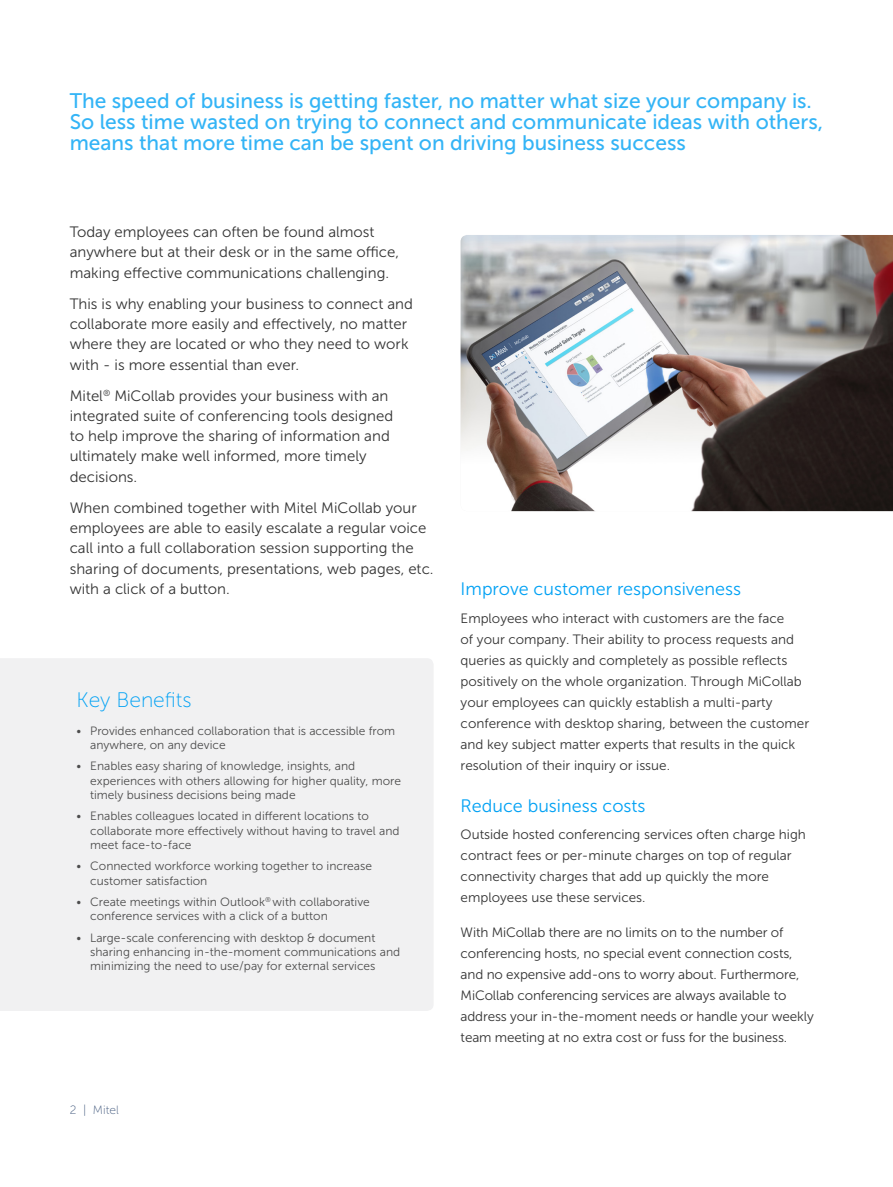
<style>
.page{position:relative;width:893px;height:1187px;background:#fff}
.page>*{position:absolute;margin:0;border:0;box-sizing:border-box;transform-origin:0 0}
.Body_subhead_1{font:21px/21px "Museo Sans 500";color:#33b4f6}
.Title_Subhead-Light{font:21px "Museo Sans 100";color:#00a1f4}
.Body_subhead_1-2{font:18px "Museo Sans 300";color:#00a1f4}
.Intro_paragraph{font:15px/20.2px "Museo Sans 300";color:#333}
.body_text{font:13.5px/21px "Museo Sans 300";color:#333}
.t1{font:12px/14.4px "Museo Sans 300";color:#4d4d4d}
.t2{font:12px "Museo Sans 100";color:#445b7f}
</style>
<div class="page">
<img style="left:461px;top:235px;width:432px;height:276px">
<div style="left:0;top:658px;width:433px;height:352px;background:#f1f1f2"></div>
<p class="Body_subhead_1" style="left:70px;top:91px;width:755px">The speed of business is getting faster, no matter what size your company is.<br>So less time wasted on trying to connect and communicate ideas with others, means that more time can be spent on driving business success</p>
<p class="Intro_paragraph" style="left:70px;top:222px;width:331px">Today employees can often be found almost anywhere but at their desk or in the same office, making effective communications challenging.</p>
<p class="Intro_paragraph" style="left:70px;top:293px;width:345px">This is why enabling your business to connect and collaborate more easily and effectively, no matter where they are located or who they need to work with - is more essential than ever.</p>
<p class="Intro_paragraph" style="left:70px;top:385px;width:325px">Mitel<sup>®</sup> MiCollab provides your business with an integrated suite of conferencing tools designed to help improve the sharing of information and ultimately make well informed, more timely decisions.</p>
<p class="Intro_paragraph" style="left:70px;top:497px;width:365px">When combined together with Mitel MiCollab your employees are able to easily escalate a regular voice call into a full collaboration session supporting the sharing of documents, presentations, web pages, etc. with a click of a button.</p>
<p class="Title_Subhead-Light" style="left:77px;top:688px;width:116px">Key Benefits</p>
<p class="t1" style="left:90px;top:723px;width:307px;text-indent:-14px">• Provides enhanced collaboration that is accessible from anywhere, on any device</p>
<p class="t1" style="left:90px;top:759px;width:312px;text-indent:-14px">• Enables easy sharing of knowledge, insights, and experiences with others allowing for higher quality, more timely business decisions being made</p>
<p class="t1" style="left:90px;top:809px;width:311px;text-indent:-14px">• Enables colleagues located in different locations to collaborate more effectively without having to travel and meet face-to-face</p>
<p class="t1" style="left:90px;top:859px;width:283px;text-indent:-14px">• Connected workforce working together to increase customer satisfaction</p>
<p class="t1" style="left:90px;top:894px;width:281px;text-indent:-14px">• Create meetings within Outlook<sup>®</sup> with collaborative conference services with a click of a button</p>
<p class="t1" style="left:90px;top:930px;width:312px;text-indent:-14px">• Large-scale conferencing with desktop &amp; document sharing enhancing in-the-moment communications and minimizing the need to use/pay for external services</p>
<p class="t2" style="left:70px;top:1103px;width:51px">2 | Mitel</p>
<p class="Body_subhead_1-2" style="left:461px;top:579px;width:282px">Improve customer responsiveness</p>
<p class="body_text" style="left:461px;top:607px;width:350px">Employees who interact with customers are the face<br>of your company. Their ability to process requests and queries as quickly and completely as possible reflects positively on the whole organization. Through MiCollab your employees can quickly establish a multi-party conference with desktop sharing, between the customer and key subject matter experts that results in the quick resolution of their inquiry or issue.</p>
<p class="Body_subhead_1-2" style="left:461px;top:795px;width:186px">Reduce business costs</p>
<p class="body_text" style="left:461px;top:824px;width:347px">Outside hosted conferencing services often charge high contract fees or per-minute charges on top of regular connectivity charges that add up quickly the more employees use these services.</p>
<p class="body_text" style="left:461px;top:921px;width:355px">With MiCollab there are no limits on to the number of conferencing hosts, no special event connection costs, and no expensive add-ons to worry about. Furthermore, MiCollab conferencing services are always available to address your in-the-moment needs or handle your weekly team meeting at no extra cost or fuss for the business.</p>
</div>
